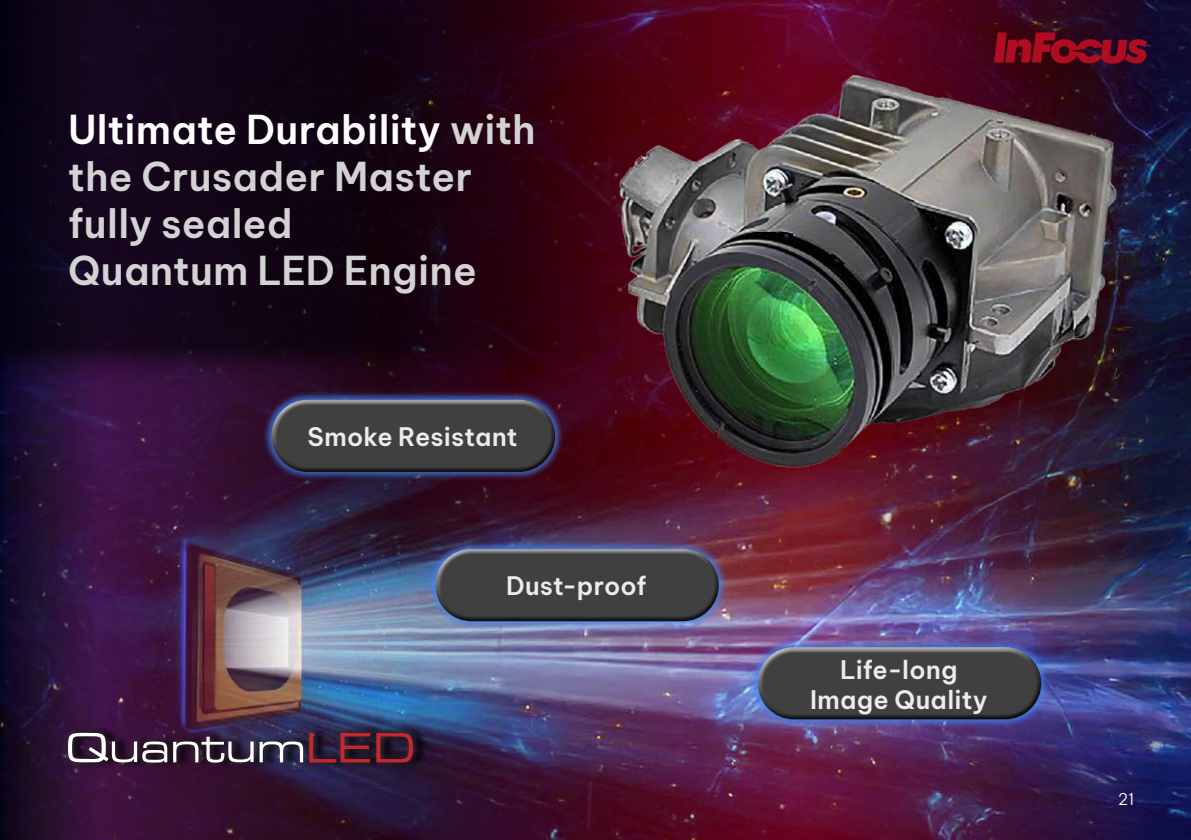
<style>
.page{position:relative;width:1191px;height:840px;background:#fff}
.page>*{position:absolute;margin:0;border:0;box-sizing:border-box;transform-origin:0 0}
.t1{font:600 39px/46.8px "Be Vietnam Pro";letter-spacing:.005em;color:#d3d3d3}
.t2{font:600 25px/30px "Be Vietnam Pro";letter-spacing:.01em;color:#ececec;text-align:center}
.t3{font:300 16px "Be Vietnam Pro";color:#fff}
.s1{color:#fff}
</style>
<div class="page">
<img style="left:0;top:0;width:1191px;height:839px">
<svg style="left:0;top:0;width:617px;height:392px;background:#1b0416"></svg>
<img style="left:615px;top:71px;width:504px;height:401px">
<div style="left:69px;top:725px;width:359px;height:44px;background:#000;opacity:.75"></div>
<div style="left:61px;top:725px;width:358px;height:43px;background:#404040;opacity:.75"></div>
<svg style="left:68px;top:732px;width:235px;height:29px"></svg>
<svg style="left:309px;top:732px;width:104px;height:29px;background:#501d2e"></svg>
<svg style="left:994px;top:32px;width:154px;height:35px;background:#6c091e"></svg>
<div style="left:262px;top:390px;width:302px;height:91px;background:#4285f5;opacity:.75"></div>
<div style="left:269px;top:399px;width:286px;height:56px;background:#fff;opacity:.75"></div>
<div style="left:271px;top:411px;width:286px;height:62px;background:#000;opacity:.75"></div>
<div style="left:426px;top:539px;width:302px;height:91px;background:#4285f5;opacity:.75"></div>
<div style="left:433px;top:548px;width:285px;height:56px;background:#fff;opacity:.75"></div>
<div style="left:435px;top:560px;width:286px;height:62px;background:#000;opacity:.75"></div>
<div style="left:748px;top:637px;width:302px;height:91px;background:#4285f5;opacity:.75"></div>
<div style="left:755px;top:646px;width:286px;height:56px;background:#fff;opacity:.75"></div>
<div style="left:757px;top:658px;width:286px;height:62px;background:#000;opacity:.75"></div>
<p class="t1" style="left:68px;top:102px;width:469px"><span class="s1">Ultimate Durability</span> with the Crusader Master fully sealed<br>Quantum LED Engine</p>
<p class="t2" style="left:307px;top:418px;width:212px">Smoke Resistant</p>
<p class="t2" style="left:506px;top:567px;width:142px">Dust-proof</p>
<p class="t2" style="left:810px;top:651px;width:179px">Life-long<br>Image Quality</p>
<p class="t3" style="left:1118px;top:785px;width:18px">21</p>
</div>
